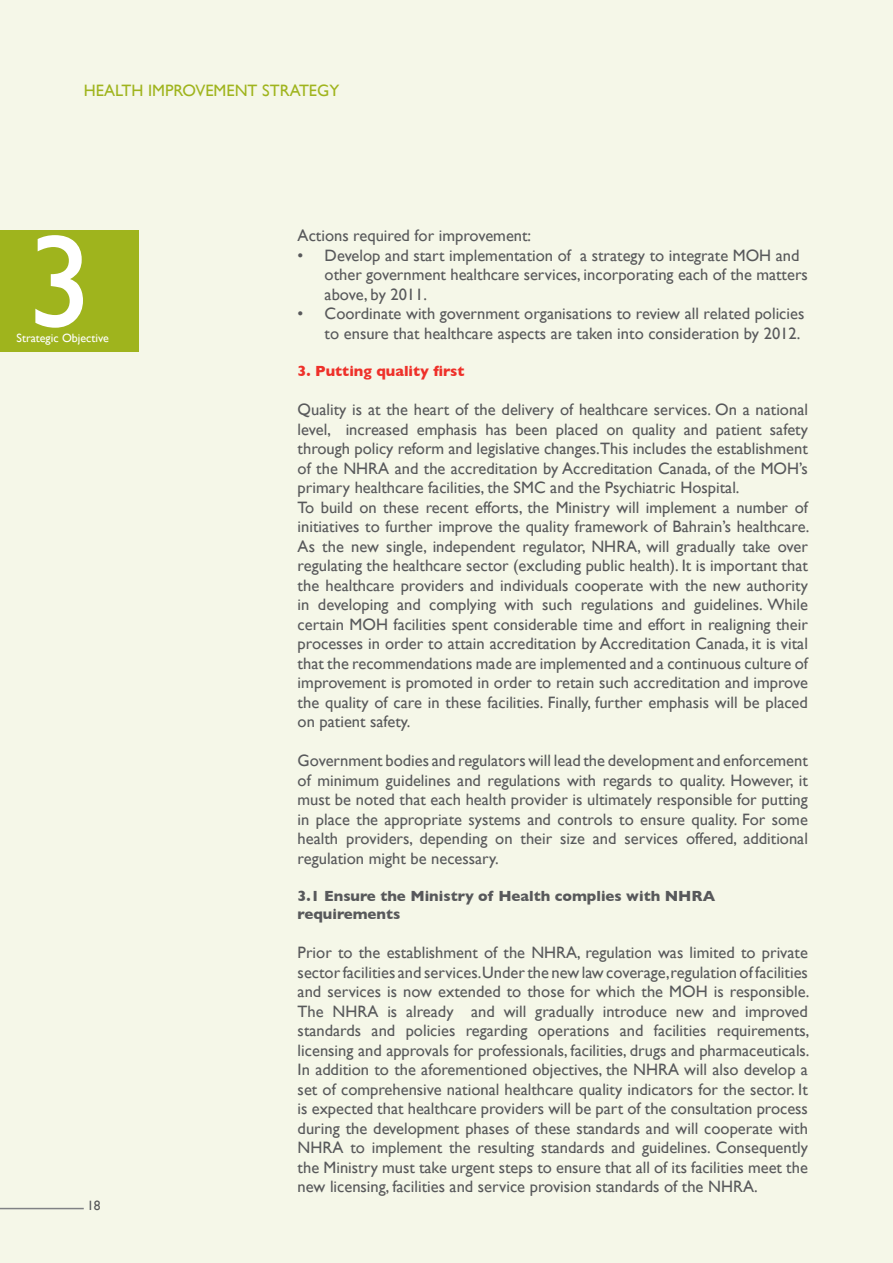
<style>
.page{position:relative;width:893px;height:1263px;background:#f5f7e8}
.page>*{position:absolute;margin:0;border:0;box-sizing:border-box;transform-origin:0 0}
.t1{font:132.3px "Gill Sans";color:#fff}
.t2{font:16.5px/19.5px "Gill Sans";color:#58595b}
.t3{font:16.5px "Gill Sans";color:#9fb41d}
.t4{font:700 15px/18px "Gill Sans";color:#58595b}
.t5{font:700 15px "Gill Sans";color:#ee312a}
.t6{font:13.5px "Gill Sans";color:#58595b}
.t7{font:12px "Gill Sans";color:#fff}
</style>
<div class="page">
<hr style="left:0;top:1208px;width:84px;height:1px;background:#808285">
<div style="left:0;top:230px;width:138px;height:121px;background:#9fb41d"></div>
<p class="t3" style="left:84px;top:81px;width:257px">HEALTH IMPROVEMENT STRATEGY</p>
<h1 class="t1" style="left:27px;top:205px;width:68px">3</h1>
<p class="t7" style="left:17px;top:331px;width:94px">Strategic Objective</p>
<p class="t6" style="left:87px;top:1197px;width:15px">18</p>
<p class="t2" style="left:298px;top:226px;width:235px">Actions required for improvement:</p>
<p class="t2" style="left:325px;top:245px;width:485px;text-indent:-27px">• Develop and start implementation of a strategy to integrate MOH and other government healthcare services, incorporating each of the matters above, by 2011.</p>
<p class="t2" style="left:298px;top:304px;width:508px;text-align:right">• Coordinate with government organisations to review all related policies to ensure that healthcare aspects are taken into consideration by 2012.</p>
<p class="t5" style="left:298px;top:362px;width:168px">3. Putting quality first</p>
<p class="t2" style="left:298px;top:400px;width:513px">Quality is at the heart of the delivery of healthcare services. On a national level, increased emphasis has been placed on quality and patient safety through policy reform and legislative changes.This includes the establishment of the NHRA and the accreditation by Accreditation Canada, of the MOH’s primary healthcare facilities, the SMC and the Psychiatric Hospital.<br>To build on these recent efforts, the Ministry will implement a number of initiatives to further improve the quality framework of Bahrain’s healthcare.<br>As the new single, independent regulator, NHRA, will gradually take over regulating the healthcare sector (excluding public health). It is important that the healthcare providers and individuals cooperate with the new authority in developing and complying with such regulations and guidelines. While certain MOH facilities spent considerable time and effort in realigning their processes in order to attain accreditation by Accreditation Canada, it is vital that the recommendations made are implemented and a continuous culture of improvement is promoted in order to retain such accreditation and improve the quality of care in these facilities. Finally, further emphasis will be placed on patient safety.</p>
<p class="t2" style="left:298px;top:751px;width:512px;text-align:justify">Government bodies and regulators will lead the development and enforcement of minimum guidelines and regulations with regards to quality. However, it must be noted that each health provider is ultimately responsible for putting in place the appropriate systems and controls to ensure quality. For some health providers, depending on their size and services offered, additional regulation might be necessary.</p>
<p class="t4" style="left:298px;top:887px;width:419px">3.1 Ensure the Ministry of Health complies with NHRA requirements</p>
<p class="t2" style="left:298px;top:943px;width:513px;text-align:justify">Prior to the establishment of the NHRA, regulation was limited to private sector facilities and services.Under the new law coverage,regulation of facilities and services is now extended to those for which the MOH is responsible.<br>The NHRA is already and will gradually introduce new and improved standards and policies regarding operations and facilities requirements, licensing and approvals for professionals, facilities, drugs and pharmaceuticals.<br>In addition to the aforementioned objectives, the NHRA will also develop a set of comprehensive national healthcare quality indicators for the sector. It is expected that healthcare providers will be part of the consultation process during the development phases of these standards and will cooperate with NHRA to implement the resulting standards and guidelines. Consequently the Ministry must take urgent steps to ensure that all of its facilities meet the new licensing, facilities and service provision standards of the NHRA.</p>
</div>
